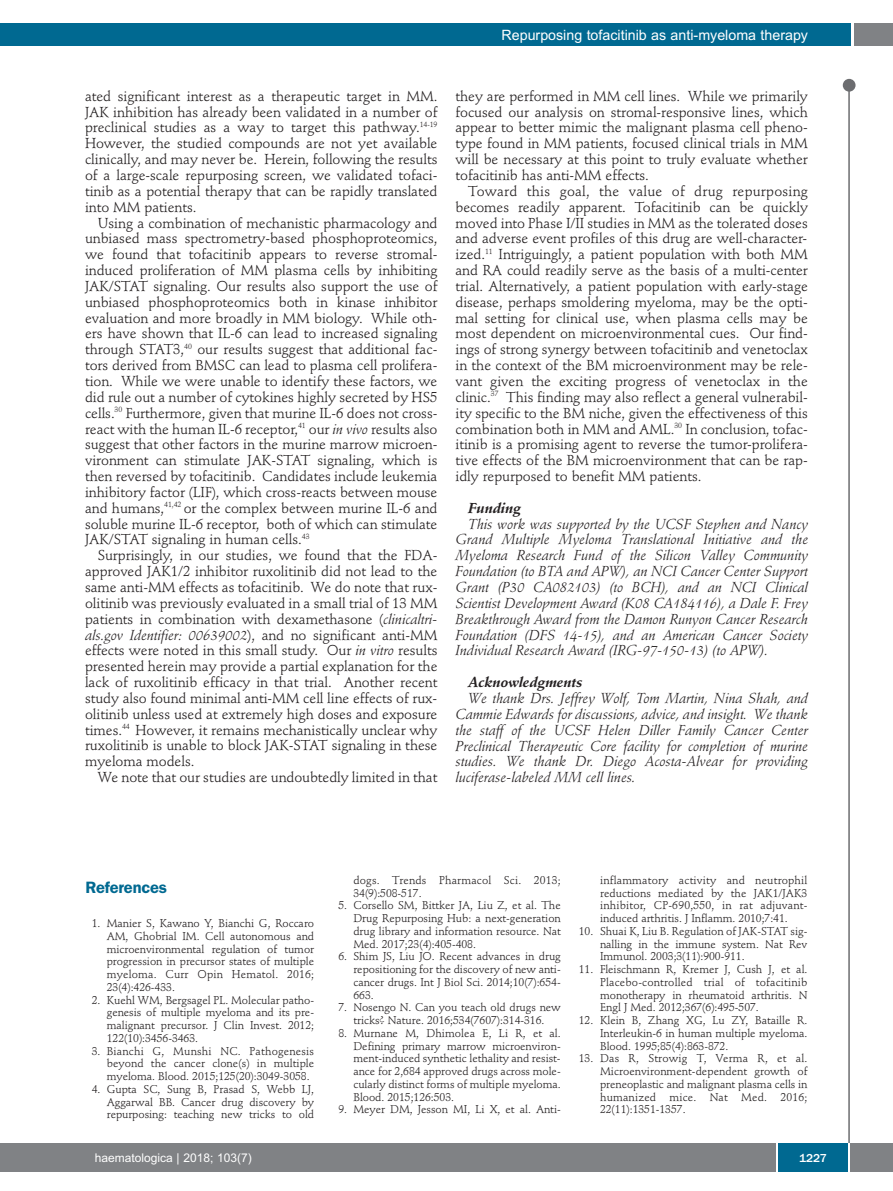
<style>
.page{position:relative;width:893px;height:1191px;background:#fff}
.page>*{position:absolute;margin:0;border:0;box-sizing:border-box;transform-origin:0 0}
.t1{font:600 16.5px "Franklin Gothic";letter-spacing:-.01em;color:#006991}
.t2{font:14.25px/15.9px "Stempel Schneidler";letter-spacing:-.005em;color:#231f20;text-align:justify}
.t3{font:italic 14.25px/15.9px "Stempel Schneidler";letter-spacing:-.005em;color:#231f20;text-align:justify}
.t4{font:14.25px "Arial";color:#fff}
.t5{font:italic 700 14.25px "Stempel Schneidler";letter-spacing:-.005em;color:#231f20}
.t6{font:12px "Arial";color:#fff}
.t7{font:500 12px "Franklin Gothic";color:#fff}
.t8{font:11.25px/12.8px "Stempel Schneidler";letter-spacing:-.005em;color:#231f20;text-align:justify}
.t9{font:11.25px/12.8px "Stempel Schneidler";letter-spacing:.015em;color:#231f20}
.s1{font-style:italic}
</style>
<div class="page">
<div style="left:843px;top:79px;width:12px;height:13px;background:#6c6d70;border-radius:50%"></div>
<hr style="left:848px;top:81px;width:2px;height:1062px;background:#6c6d70">
<div style="left:854px;top:23px;width:39px;height:22px;background:#808285"></div>
<div style="left:1px;top:23px;width:849px;height:22px;background:#006991"></div>
<div style="left:0;top:1143px;width:893px;height:28px;background:#808285"></div>
<div style="left:778px;top:1143px;width:70px;height:28px;background:#006991"></div>
<hr style="left:776px;top:1143px;width:2px;height:28px;background:#fff">
<hr style="left:848px;top:1143px;width:2px;height:28px;background:#fff">
<hr style="left:0;top:23px;width:2px;height:22px;background:#006991">
<p class="t4" style="left:501px;top:27px;width:308px">Repurposing tofacitinib as anti-myeloma therapy</p>
<p class="t2" style="left:85px;top:89px;width:354px">ated significant interest as a therapeutic target in MM.<br>JAK inhibition has already been validated in a number of preclinical studies as a way to target this pathway.<sup>14-19<br></sup>However, the studied compounds are not yet available clinically, and may never be. Herein, following the results of a large-scale repurposing screen, we validated tofaci&shy;tinib as a potential therapy that can be rapidly translated into MM patients.</p>
<p class="t2" style="left:85px;top:216px;width:354px;text-indent:13px">Using a combination of mechanistic pharmacology and unbiased mass spectrometry-based phosphoproteomics, we found that tofacitinib appears to reverse stromal&shy;induced proliferation of MM plasma cells by inhibiting JAK/STAT signaling. Our results also support the use of unbiased phosphoproteomics both in kinase inhibitor evaluation and more broadly in MM biology. While oth&shy;ers have shown that IL-6 can lead to increased signaling through STAT3,<sup>40</sup> our results suggest that additional fac&shy;tors derived from BMSC can lead to plasma cell prolifera&shy;tion. While we were unable to identify these factors, we did rule out a number of cytokines highly secreted by HS5 cells.<sup>30</sup> Furthermore, given that murine IL-6 does not cross&shy;react with the human IL-6 receptor,<sup>41</sup> our <span class="s1">in vivo</span> results also suggest that other factors in the murine marrow microen&shy;vironment can stimulate JAK-STAT signaling, which is then reversed by tofacitinib. Candidates include leukemia inhibitory factor (LIF), which cross-reacts between mouse and humans,<sup>41,42</sup> or the complex between murine IL-6 and soluble murine IL-6 receptor, both of which can stimulate JAK/STAT signaling in human cells.<sup>43</sup></p>
<p class="t2" style="left:85px;top:549px;width:354px;text-indent:13px">Surprisingly, in our studies, we found that the FDA&shy;approved JAK1/2 inhibitor ruxolitinib did not lead to the same anti-MM effects as tofacitinib. We do note that rux&shy;olitinib was previously evaluated in a small trial of 13 MM patients in combination with dexamethasone (<span class="s1">clinicaltri&shy;als.gov Identifier: 00639002</span>), and no significant anti-MM effects were noted in this small study. Our <span class="s1">in vitro</span> results presented herein may provide a partial explanation for the lack of ruxolitinib efficacy in that trial. Another recent study also found minimal anti-MM cell line effects of rux&shy;olitinib unless used at extremely high doses and exposure times.<sup>44</sup> However, it remains mechanistically unclear why ruxolitinib is unable to block JAK-STAT signaling in these myeloma models.</p>
<p class="t2" style="left:98px;top:770px;width:341px">We note that our studies are undoubtedly limited in that</p>
<p class="t2" style="left:455px;top:89px;width:354px">they are performed in MM cell lines. While we primarily focused our analysis on stromal-responsive lines, which appear to better mimic the malignant plasma cell pheno&shy;type found in MM patients, focused clinical trials in MM will be necessary at this point to truly evaluate whether tofacitinib has anti-MM effects.</p>
<p class="t2" style="left:455px;top:184px;width:354px;text-indent:13px">Toward this goal, the value of drug repurposing becomes readily apparent. Tofacitinib can be quickly moved into Phase I/II studies in MM as the tolerated doses and adverse event profiles of this drug are well-character&shy;ized.<sup>11</sup> Intriguingly, a patient population with both MM and RA could readily serve as the basis of a multi-center trial. Alternatively, a patient population with early-stage disease, perhaps smoldering myeloma, may be the opti&shy;mal setting for clinical use, when plasma cells may be most dependent on microenvironmental cues. Our find&shy;ings of strong synergy between tofacitinib and venetoclax in the context of the BM microenvironment may be rele&shy;vant given the exciting progress of venetoclax in the clinic.<sup>37</sup> This finding may also reflect a general vulnerabil&shy;ity specific to the BM niche, given the effectiveness of this combination both in MM and AML.<sup>30</sup> In conclusion, tofac&shy;itinib is a promising agent to reverse the tumor-prolifera&shy;tive effects of the BM microenvironment that can be rap&shy;idly repurposed to benefit MM patients.</p>
<p class="t5" style="left:468px;top:502px;width:54px">Funding</p>
<p class="t3" style="left:455px;top:517px;width:354px;text-indent:13px">This work was supported by the UCSF Stephen and Nancy Grand Multiple Myeloma Translational Initiative and the Myeloma Research Fund of the Silicon Valley Community Foundation (to BTA and APW), an NCI Cancer Center Support Grant (P30 CA082103) (to BCH), and an NCI Clinical Scientist Development Award (K08 CA184116), a Dale F. Frey Breakthrough Award from the Damon Runyon Cancer Research Foundation (DFS 14-15), and an American Cancer Society Individual Research Award (IRG-97-150-13) (to APW).</p>
<p class="t5" style="left:468px;top:676px;width:116px">Acknowledgments</p>
<p class="t3" style="left:455px;top:691px;width:354px;text-indent:13px">We thank Drs. Jeffrey Wolf, Tom Martin, Nina Shah, and Cammie Edwards for discussions, advice, and insight. We thank the staff of the UCSF Helen Diller Family Cancer Center Preclinical Therapeutic Core facility for completion of murine studies. We thank Dr. Diego Acosta-Alvear for providing luciferase-labeled MM cell lines.</p>
<p class="t1" style="left:85px;top:881px;width:83px">References</p>
<p class="t8" style="left:107px;top:918px;width:209px;text-indent:-15px">1. Manier S, Kawano Y, Bianchi G, Roccaro AM, Ghobrial IM. Cell autonomous and microenvironmental regulation of tumor progression in precursor states of multiple myeloma. Curr Opin Hematol. 2016; 23(4):426-433.</p>
<p class="t8" style="left:107px;top:994px;width:209px;text-indent:-15px">2. Kuehl WM, Bergsagel PL. Molecular patho&shy;genesis of multiple myeloma and its pre&shy;malignant precursor. J Clin Invest. 2012; 122(10):3456-3463.</p>
<p class="t8" style="left:107px;top:1045px;width:209px;text-indent:-15px">3. Bianchi G, Munshi NC. Pathogenesis beyond the cancer clone(s) in multiple myeloma. Blood. 2015;125(20):3049-3058.</p>
<p class="t8" style="left:107px;top:1083px;width:209px;text-indent:-15px">4. Gupta SC, Sung B, Prasad S, Webb LJ, Aggarwal BB. Cancer drug discovery by repurposing: teaching new tricks to old</p>
<p class="t9" style="left:353px;top:874px;width:209px">dogs. Trends Pharmacol Sci. 2013;<br>34(9):508-517.</p>
<p class="t8" style="left:353px;top:900px;width:209px;text-indent:-15px">5. Corsello SM, Bittker JA, Liu Z, et al. The Drug Repurposing Hub: a next-generation drug library and information resource. Nat Med. 2017;23(4):405-408.</p>
<p class="t8" style="left:353px;top:951px;width:209px;text-indent:-15px">6. Shim JS, Liu JO. Recent advances in drug repositioning for the discovery of new anti&shy;cancer drugs. Int J Biol Sci. 2014;10(7):654- 663.</p>
<p class="t8" style="left:338px;top:1002px;width:224px;text-align:center">7. Nosengo N. Can you teach old drugs new tricks? Nature. 2016;534(7607):314-316.</p>
<p class="t8" style="left:353px;top:1027px;width:209px;text-indent:-15px">8. Murnane M, Dhimolea E, Li R, et al.<br>Defining primary marrow microenviron&shy;ment-induced synthetic lethality and resist&shy;ance for 2,684 approved drugs across mole&shy;cularly distinct forms of multiple myeloma.<br>Blood. 2015;126:503.</p>
<p class="t8" style="left:338px;top:1104px;width:224px">9. Meyer DM, Jesson MI, Li X, et al. Anti-</p>
<p class="t8" style="left:600px;top:874px;width:209px">inflammatory activity and neutrophil reductions mediated by the JAK1/JAK3 inhibitor, CP-690,550, in rat adjuvant&shy;induced arthritis. J Inflamm. 2010;7:41.</p>
<p class="t8" style="left:600px;top:925px;width:209px;text-indent:-21px">10. Shuai K, Liu B. Regulation of JAK-STAT sig&shy;nalling in the immune system. Nat Rev Immunol. 2003;3(11):900-911.</p>
<p class="t8" style="left:600px;top:964px;width:209px;text-indent:-21px">11. Fleischmann R, Kremer J, Cush J, et al.<br>Placebo-controlled trial of tofacitinib monotherapy in rheumatoid arthritis. N Engl J Med. 2012;367(6):495-507.</p>
<p class="t8" style="left:600px;top:1015px;width:209px;text-indent:-21px">12. Klein B, Zhang XG, Lu ZY, Bataille R.<br>Interleukin-6 in human multiple myeloma.<br>Blood. 1995;85(4):863-872.</p>
<p class="t8" style="left:600px;top:1053px;width:209px;text-indent:-21px">13. Das R, Strowig T, Verma R, et al.<br>Microenvironment-dependent growth of preneoplastic and malignant plasma cells in humanized mice. Nat Med. 2016; 22(11):1351-1357.</p>
<p class="t6" style="left:95px;top:1150px;width:158px">haematologica | 2018; 103(7)</p>
<p class="t7" style="left:799px;top:1150px;width:29px">1227</p>
</div>
